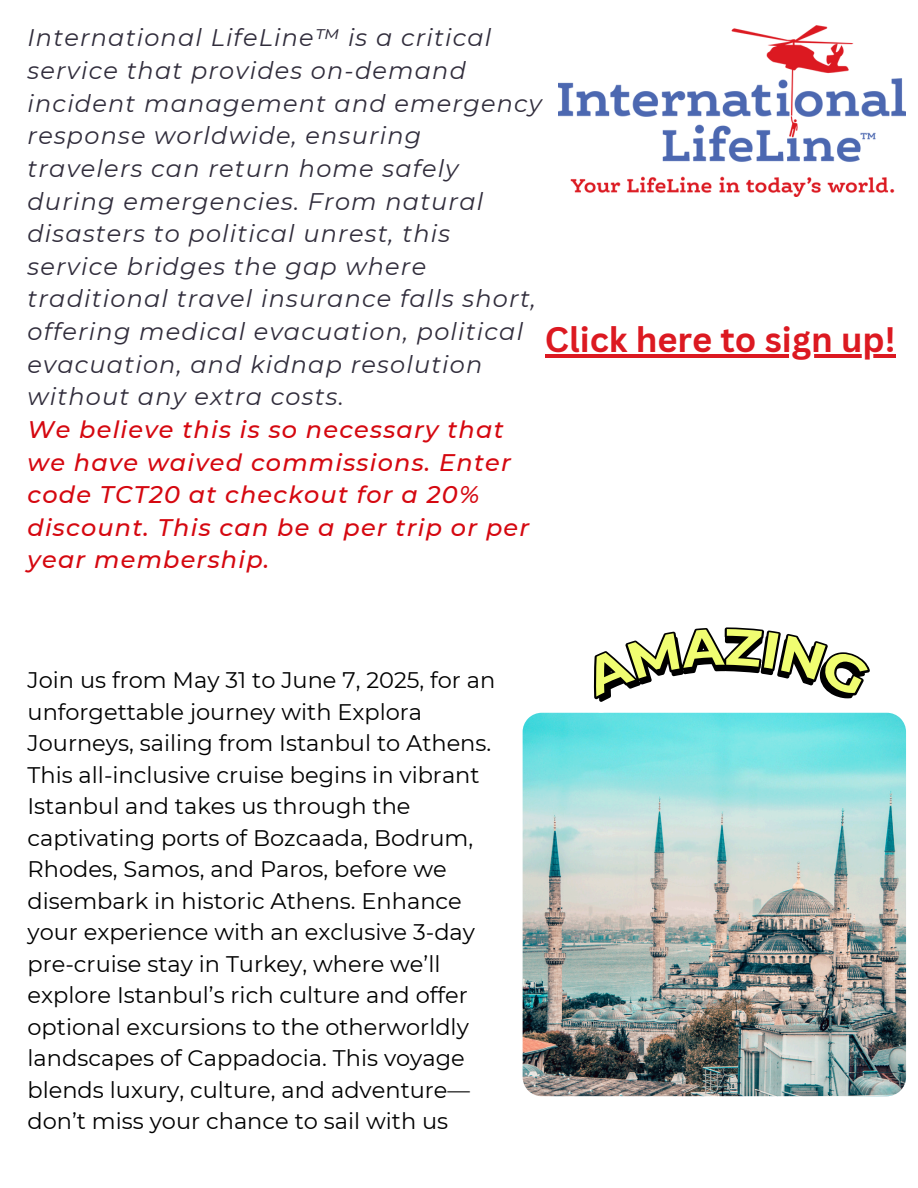
<style>
.page{position:relative;width:918px;height:1188px;background:#fff}
.page>*{position:absolute;margin:0;border:0;box-sizing:border-box;transform-origin:0 0}
.t1{font:700 34.5px "Canva Sans";color:#dc1921}
.t2{font:italic 24px/32.7px "Montserrat";letter-spacing:.05em;color:#312d3c}
.t3{font:italic 500 24px/32.7px "Montserrat";letter-spacing:.05em;color:#d50810}
.t4{font:22.5px/31.5px "Montserrat";color:#000}
</style>
<div class="page">
<img style="left:558px;top:25px;width:348px;height:171px">
<img style="left:523px;top:713px;width:383px;height:383px">
<svg style="left:593px;top:627px;width:277px;height:75px"></svg>
<hr style="left:545px;top:354px;width:351px;height:4px;background:#dc1921">
<p class="t2" style="left:28px;top:21px;width:516px">International LifeLine™ is a critical service that provides on-demand incident management and emergency response worldwide, ensuring travelers can return home safely during emergencies. From natural disasters to political unrest, this service bridges the gap where traditional travel insurance falls short, offering medical evacuation, political evacuation, and kidnap resolution without any extra costs.</p>
<p class="t3" style="left:28px;top:413px;width:503px">We believe this is so necessary that we have waived commissions. Enter code TCT20 at checkout for a 20% discount. This can be a per trip or per year membership.</p>
<h1 class="t1" style="left:545px;top:315px;width:352px">Click here to sign up!</h1>
<p class="t4" style="left:28px;top:664px;width:469px">Join us from May 31 to June 7, 2025, for an unforgettable journey with Explora Journeys, sailing from Istanbul to Athens.<br>This all-inclusive cruise begins in vibrant Istanbul and takes us through the captivating ports of Bozcaada, Bodrum, Rhodes, Samos, and Paros, before we disembark in historic Athens. Enhance your experience with an exclusive 3-day pre-cruise stay in Turkey, where we’ll explore Istanbul’s rich culture and offer optional excursions to the otherworldly landscapes of Cappadocia. This voyage blends luxury, culture, and adventure— don’t miss your chance to sail with us</p>
</div>
